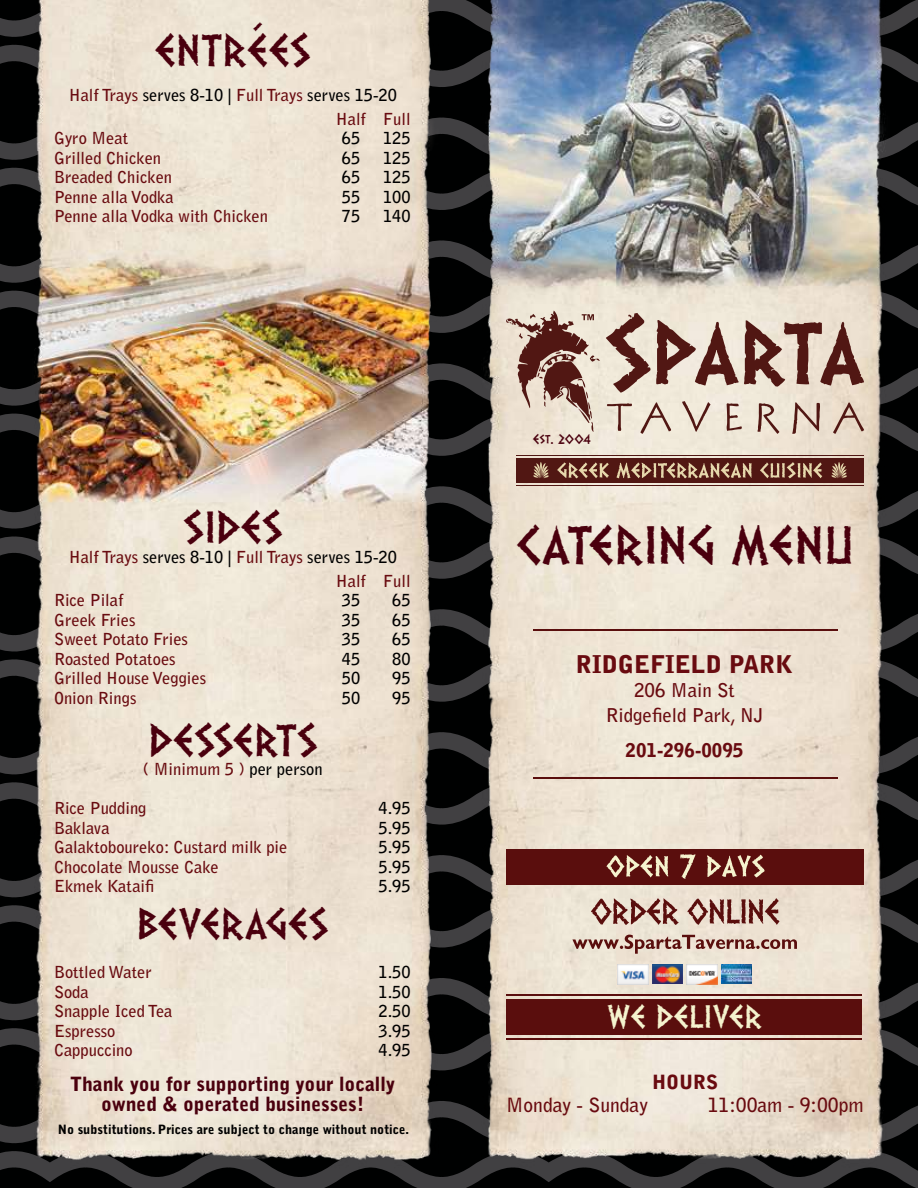
<style>
.page{position:relative;width:918px;height:1188px;background:#fff}
.page>*{position:absolute;margin:0;border:0;box-sizing:border-box;transform-origin:0 0}
.t1{font:45px "Dalek";color:#4a000e}
.t2{font:37.5px "Dalek";color:#4a000e}
.t3{font:37.5px "Dalek";letter-spacing:-.02em;color:#4a000e}
.t4{font:36px "Dalek";letter-spacing:-.01em;color:#4a000e}
.t5{font:27.15px "Dalek";color:#f5f3ce}
.t6{font:900 24.3px "Bell Gothic Std";color:#690b10}
.t7{font:900 19.5px/19.5px "Bell Gothic Std";color:#4a000e;text-align:center}
.t8{font:700 19.5px "Bell Gothic Std";color:#690b10}
.t9{font:900 19.5px "Bell Gothic Std";color:#690b10}
.t10{font:700 18.9px/25.7px "Bell Gothic Std";color:#690b10;text-align:center}
.t11{font:900 18.9px "Bell Gothic Std";color:#690b10}
.t12{font:700 16.5px/24px "Bell Gothic Std";color:#690b10}
.t13{font:700 16.5px "Bell Gothic Std";color:#000}
.t14{font:900 12.75px "Bell Gothic Std";color:#000}
.t15{font:11.55px "Dalek";color:#4a000e}
.s1{color:#000}
</style>
<div class="page">
<img style="left:456px;top:0;width:462px;height:1188px">
<img style="left:0;top:0;width:456px;height:1182px">
<hr style="left:533px;top:778px;width:305px;height:1px;background:#5a0e0d">
<hr style="left:533px;top:629px;width:305px;height:1px;background:#5a0e0d">
<div style="left:506px;top:999px;width:355px;height:36px;background:#5a0e0d"></div>
<hr style="left:506px;top:995px;width:355px;height:1px;background:#5a0e0d">
<hr style="left:506px;top:1038px;width:355px;height:1px;background:#5a0e0d">
<div style="left:506px;top:849px;width:358px;height:35px;background:#5a0e0d"></div>
<svg style="left:0;top:854px;width:918px;height:100px;background:#b7a599"></svg>
<img style="left:721px;top:965px;width:31px;height:19px">
<img style="left:687px;top:965px;width:30px;height:19px">
<img style="left:652px;top:965px;width:31px;height:19px">
<img style="left:618px;top:965px;width:30px;height:19px">
<div style="left:516px;top:458px;width:348px;height:25px;background:#511713"></div>
<hr style="left:516px;top:485px;width:348px;height:1px;background:#511713">
<svg style="left:533px;top:462px;width:16px;height:17px"></svg>
<svg style="left:831px;top:462px;width:16px;height:17px"></svg>
<svg style="left:557px;top:462px;width:265px;height:16px"></svg>
<img style="left:0;top:290px;width:918px;height:166px">
<h2 class="t2" style="left:155px;top:21px;width:158px">ENTRÉES</h2>
<p class="t12" style="left:336px;top:83px;width:76px;text-indent:-267px">Half Trays <span class="s1">serves 8-10 |</span> Full Trays <span class="s1">serves 15-20<br></span>Half Full</p>
<p class="t12" style="left:54px;top:126px;width:76px">Gyro Meat</p>
<p class="t13" style="left:342px;top:128px;width:20px">65</p>
<p class="t13" style="left:383px;top:128px;width:29px">125</p>
<p class="t12" style="left:54px;top:146px;width:109px">Grilled Chicken</p>
<p class="t13" style="left:342px;top:148px;width:20px">65</p>
<p class="t13" style="left:383px;top:148px;width:29px">125</p>
<p class="t12" style="left:54px;top:165px;width:120px">Breaded Chicken</p>
<p class="t13" style="left:342px;top:167px;width:20px">65</p>
<p class="t13" style="left:383px;top:167px;width:29px">125</p>
<p class="t12" style="left:54px;top:185px;width:121px">Penne alla Vodka</p>
<p class="t13" style="left:342px;top:187px;width:20px">55</p>
<p class="t13" style="left:383px;top:187px;width:29px">100</p>
<p class="t12" style="left:54px;top:204px;width:216px">Penne alla Vodka with Chicken</p>
<p class="t13" style="left:342px;top:206px;width:20px">75</p>
<p class="t13" style="left:383px;top:206px;width:29px">140</p>
<h2 class="t2" style="left:183px;top:498px;width:102px">SIDES</h2>
<p class="t12" style="left:336px;top:545px;width:76px;text-indent:-267px">Half Trays <span class="s1">serves 8-10 |</span> Full Trays <span class="s1">serves 15-20<br></span>Half Full</p>
<p class="t12" style="left:54px;top:588px;width:71px">Rice Pilaf</p>
<p class="t13" style="left:342px;top:590px;width:20px">35</p>
<p class="t13" style="left:392px;top:590px;width:20px">65</p>
<p class="t12" style="left:54px;top:608px;width:83px">Greek Fries</p>
<p class="t13" style="left:342px;top:610px;width:20px">35</p>
<p class="t13" style="left:392px;top:610px;width:20px">65</p>
<p class="t12" style="left:54px;top:627px;width:136px">Sweet Potato Fries</p>
<p class="t13" style="left:342px;top:629px;width:20px">35</p>
<p class="t13" style="left:392px;top:629px;width:20px">65</p>
<p class="t12" style="left:54px;top:647px;width:123px">Roasted Potatoes</p>
<p class="t13" style="left:342px;top:649px;width:20px">45</p>
<p class="t13" style="left:392px;top:649px;width:20px">80</p>
<p class="t12" style="left:54px;top:666px;width:154px">Grilled House Veggies</p>
<p class="t13" style="left:342px;top:668px;width:20px">50</p>
<p class="t13" style="left:392px;top:668px;width:20px">95</p>
<p class="t12" style="left:54px;top:686px;width:84px">Onion Rings</p>
<p class="t13" style="left:342px;top:688px;width:20px">50</p>
<p class="t13" style="left:392px;top:688px;width:20px">95</p>
<h2 class="t3" style="left:148px;top:710px;width:172px">DESSERTS</h2>
<p class="t12" style="left:143px;top:757px;width:181px">( Minimum 5 ) <span class="s1">per person</span></p>
<p class="t12" style="left:54px;top:796px;width:94px">Rice Pudding</p>
<p class="t13" style="left:379px;top:798px;width:34px">4.95</p>
<p class="t12" style="left:54px;top:816px;width:57px">Baklava</p>
<p class="t13" style="left:379px;top:818px;width:34px">5.95</p>
<p class="t12" style="left:54px;top:835px;width:235px">Galaktoboureko: Custard milk pie</p>
<p class="t13" style="left:379px;top:837px;width:34px">5.95</p>
<p class="t12" style="left:54px;top:855px;width:166px">Chocolate Mousse Cake</p>
<p class="t13" style="left:379px;top:857px;width:34px">5.95</p>
<p class="t12" style="left:54px;top:874px;width:102px">Ekmek Kataifi</p>
<p class="t13" style="left:379px;top:876px;width:34px">5.95</p>
<h3 class="t4" style="left:137px;top:896px;width:193px">BEVERAGES</h3>
<p class="t12" style="left:54px;top:960px;width:99px">Bottled Water</p>
<p class="t13" style="left:379px;top:962px;width:34px">1.50</p>
<p class="t12" style="left:54px;top:980px;width:36px">Soda</p>
<p class="t13" style="left:379px;top:982px;width:34px">1.50</p>
<p class="t12" style="left:54px;top:999px;width:120px">Snapple Iced Tea</p>
<p class="t13" style="left:379px;top:1001px;width:34px">2.50</p>
<p class="t12" style="left:54px;top:1019px;width:63px">Espresso</p>
<p class="t13" style="left:379px;top:1021px;width:34px">3.95</p>
<p class="t12" style="left:54px;top:1038px;width:80px">Cappuccino</p>
<p class="t13" style="left:379px;top:1040px;width:34px">4.95</p>
<p class="t7" style="left:70px;top:1075px;width:327px">Thank you for supporting your locally owned &amp; operated businesses!</p>
<p class="t14" style="left:58px;top:1122px;width:353px">No substitutions. Prices are subject to change without notice.</p>
<p class="t15" style="left:533px;top:430px;width:60px">Est. 2004</p>
<h1 class="t1" style="left:516px;top:510px;width:340px">CATERING MENU</h1>
<h3 class="t6" style="left:576px;top:651px;width:219px">RIDGEFIELD PARK</h3>
<p class="t10" style="left:606px;top:677px;width:159px">206 Main St<br>Ridgefield Park, NJ</p>
<p class="t11" style="left:626px;top:739px;width:119px">201-296-0095</p>
<h3 class="t5" style="left:607px;top:995px;width:156px">WE DELIVER</h3>
<p class="t9" style="left:652px;top:1071px;width:68px">HOURS</p>
<p class="t8" style="left:506px;top:1093px;width:143px">Monday - Sunday</p>
<p class="t8" style="left:708px;top:1093px;width:157px">11:00am - 9:00pm</p>
</div>
